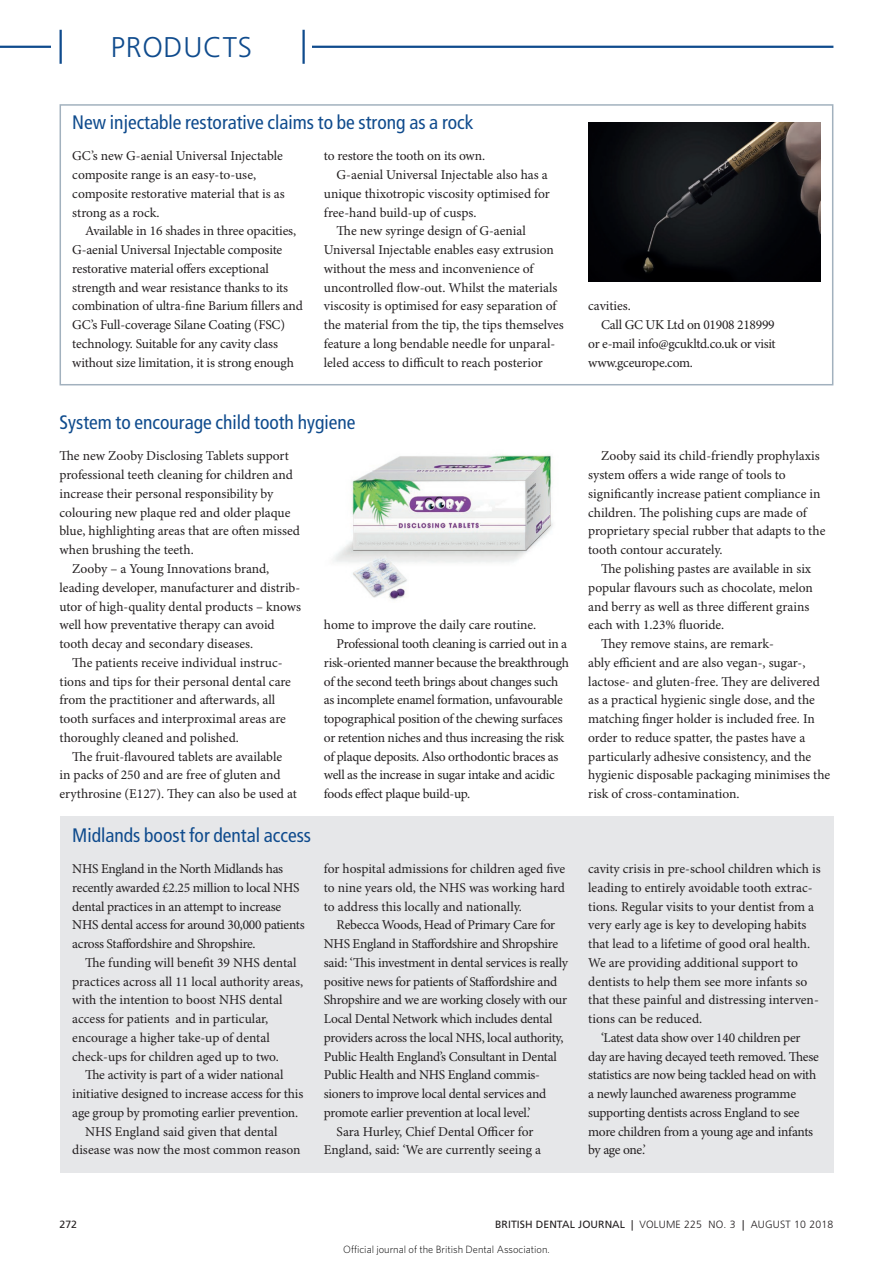
<style>
.page{position:relative;width:893px;height:1263px;background:#fff}
.page>*{position:absolute;margin:0;border:0;box-sizing:border-box;transform-origin:0 0}
.t1{font:300 28.5px "Frutiger LT Std";letter-spacing:.025em;color:#0f4b8d}
.heading___6_products{font:condensed 19.5px "Frutiger LT Std";color:#0f4b8d}
.body_9pt_ragged{font:13.5px/18.8px "Minion Pro";letter-spacing:-.01em;color:#231f20}
.body_9pt_ragged_1st{font:13.5px/18.8px "Minion Pro";letter-spacing:-.01em;color:#231f20}
.t2{font:300 10.5px "Frutiger LT Std";letter-spacing:.02em;color:#231f20}
.t3{font:300 10.5px "Whitney";color:#000}
.t4{font:10.5px "Frutiger LT Std";color:#231f20}
.s1{font-weight:400}
</style>
<div class="page">
<div style="left:60px;top:817px;width:773px;height:356px;background:#e6e7e9"></div>
<div style="left:60px;top:104px;width:773px;height:281px;border:2px solid #a2b1be"></div>
<img style="left:333px;top:455px;width:220px;height:145px">
<img style="left:588px;top:123px;width:233px;height:159px">
<hr style="left:0;top:46px;width:833px;height:2px;background:#0f4b8d">
<div style="left:51px;top:30px;width:261px;height:34px;background:#fff"></div>
<hr style="left:302px;top:30px;width:3px;height:34px;background:#0f4b8d">
<hr style="left:60px;top:30px;width:2px;height:34px;background:#0f4b8d">
<h1 class="t1" style="left:111px;top:31px;width:143px">PRODUCTS</h1>
<p class="heading___6_products" style="left:72px;top:111px;width:403px">New injectable restorative claims to be strong as a rock</p>
<p class="body_9pt_ragged_1st" style="left:72px;top:147px;width:214px">GC’s new G-aenial Universal Injectable composite range is an easy-to-use, composite restorative material that is as strong as a rock.</p>
<p class="body_9pt_ragged" style="left:72px;top:222px;width:232px;text-indent:13px">Available in 16 shades in three opacities, G-aenial Universal Injectable composite restorative material offers exceptional strength and wear resistance thanks to its combination of ultra-fine Barium fillers and GC’s Full-coverage Silane Coating (FSC) technology. Suitable for any cavity class without size limitation, it is strong enough</p>
<p class="body_9pt_ragged" style="left:324px;top:147px;width:163px">to restore the tooth on its own.</p>
<p class="body_9pt_ragged" style="left:324px;top:166px;width:227px;text-indent:13px">G-aenial Universal Injectable also has a unique thixotropic viscosity optimised for free-hand build-up of cusps.</p>
<p class="body_9pt_ragged" style="left:324px;top:222px;width:242px;text-indent:13px">The new syringe design of G-aenial Universal Injectable enables easy extrusion without the mess and inconvenience of uncontrolled flow-out. Whilst the materials viscosity is optimised for easy separation of the material from the tip, the tips themselves feature a long bendable needle for unparal&shy;leled access to difficult to reach posterior</p>
<p class="heading___6_products" style="left:60px;top:411px;width:298px">System to encourage child tooth hygiene</p>
<p class="body_9pt_ragged_1st" style="left:60px;top:447px;width:242px">The new Zooby Disclosing Tablets support professional teeth cleaning for children and increase their personal responsibility by colouring new plaque red and older plaque blue, highlighting areas that are often missed when brushing the teeth.</p>
<p class="body_9pt_ragged" style="left:60px;top:560px;width:243px;text-indent:13px">Zooby – a Young Innovations brand, leading developer, manufacturer and distrib&shy;utor of high-quality dental products – knows well how preventative therapy can avoid tooth decay and secondary diseases.</p>
<p class="body_9pt_ragged" style="left:60px;top:654px;width:233px;text-indent:13px">The patients receive individual instruc&shy;tions and tips for their personal dental care from the practitioner and afterwards, all tooth surfaces and interproximal areas are thoroughly cleaned and polished.</p>
<p class="body_9pt_ragged" style="left:60px;top:747px;width:239px;text-indent:13px">The fruit-flavoured tablets are available<br>in packs of 250 and are free of gluten and erythrosine (E127). They can also be used at</p>
<p class="heading___6_products" style="left:72px;top:823px;width:240px">Midlands boost for dental access</p>
<p class="body_9pt_ragged_1st" style="left:72px;top:860px;width:234px">NHS England in the North Midlands has recently awarded £2.25 million to local NHS dental practices in an attempt to increase NHS dental access for around 30,000 patients across Staffordshire and Shropshire.</p>
<p class="body_9pt_ragged" style="left:72px;top:954px;width:232px;text-indent:13px">The funding will benefit 39 NHS dental practices across all 11 local authority areas, with the intention to boost NHS dental access for patients and in particular, encourage a higher take-up of dental check-ups for children aged up to two.</p>
<p class="body_9pt_ragged" style="left:72px;top:1066px;width:233px;text-align:center">The activity is part of a wider national initiative designed to increase access for this age group by promoting earlier prevention.</p>
<p class="body_9pt_ragged" style="left:72px;top:1122px;width:230px;text-indent:13px">NHS England said given that dental disease was now the most common reason</p>
<p class="body_9pt_ragged" style="left:324px;top:616px;width:214px">home to improve the daily care routine.</p>
<p class="body_9pt_ragged" style="left:324px;top:635px;width:247px;text-indent:13px">Professional tooth cleaning is carried out in a risk-oriented manner because the breakthrough of the second teeth brings about changes such as incomplete enamel formation, unfavourable topographical position of the chewing surfaces or retention niches and thus increasing the risk of plaque deposits. Also orthodontic braces as well as the increase in sugar intake and acidic foods effect plaque build-up.</p>
<p class="body_9pt_ragged" style="left:324px;top:860px;width:243px;text-align:justify">for hospital admissions for children aged five to nine years old, the NHS was working hard to address this locally and nationally.</p>
<p class="body_9pt_ragged" style="left:324px;top:916px;width:246px;text-indent:13px">Rebecca Woods, Head of Primary Care for NHS England in Staffordshire and Shropshire said: ‘This investment in dental services is really positive news for patients of Staffordshire and Shropshire and we are working closely with our Local Dental Network which includes dental providers across the local NHS, local authority, Public Health England’s Consultant in Dental Public Health and NHS England commis&shy;sioners to improve local dental services and promote earlier prevention at local level.’</p>
<p class="body_9pt_ragged" style="left:324px;top:1122px;width:219px;text-align:center">Sara Hurley, Chief Dental Officer for<br>England, said: ‘We are currently seeing a</p>
<p class="body_9pt_ragged" style="left:588px;top:297px;width:44px">cavities.</p>
<p class="body_9pt_ragged" style="left:588px;top:316px;width:189px;text-align:justify;text-indent:13px">Call GC UK Ltd on 01908 218999 or e-mail info@gcukltd.co.uk or visit www.gceurope.com.</p>
<p class="body_9pt_ragged" style="left:588px;top:447px;width:239px;text-indent:13px">Zooby said its child-friendly prophylaxis system offers a wide range of tools to significantly increase patient compliance in children. The polishing cups are made of proprietary special rubber that adapts to the tooth contour accurately.</p>
<p class="body_9pt_ragged" style="left:588px;top:560px;width:226px;text-indent:13px">The polishing pastes are available in six popular flavours such as chocolate, melon and berry as well as three different grains each with 1.23% fluoride.</p>
<p class="body_9pt_ragged" style="left:588px;top:635px;width:243px;text-indent:13px">They remove stains, are remark-<br>ably efficient and are also vegan-, sugar-, lactose- and gluten-free. They are delivered as a practical hygienic single dose, and the matching finger holder is included free. In order to reduce spatter, the pastes have a particularly adhesive consistency, and the hygienic disposable packaging minimises the risk of cross-contamination.</p>
<p class="body_9pt_ragged" style="left:588px;top:860px;width:234px">cavity crisis in pre-school children which is leading to entirely avoidable tooth extrac&shy;tions. Regular visits to your dentist from a very early age is key to developing habits that lead to a lifetime of good oral health.<br>We are providing additional support to dentists to help them see more infants so that these painful and distressing interven&shy;tions can be reduced.</p>
<p class="body_9pt_ragged" style="left:588px;top:1029px;width:232px;text-indent:13px">‘Latest data show over 140 children per day are having decayed teeth removed. These statistics are now being tackled head on with a newly launched awareness programme supporting dentists across England to see more children from a young age and infants by age one.’</p>
<p class="t4" style="left:60px;top:1218px;width:19px">272</p>
<p class="t2" style="left:495px;top:1219px;width:340px"><span class="s1">BRITISH DENTAL JOURNAL |</span> VOLUME 225 NO. 3 <span class="s1">|</span> AUGUST 10 2018</p>
<p class="t3" style="left:343px;top:1243px;width:208px">Official journal of the British Dental Association.</p>
</div>
